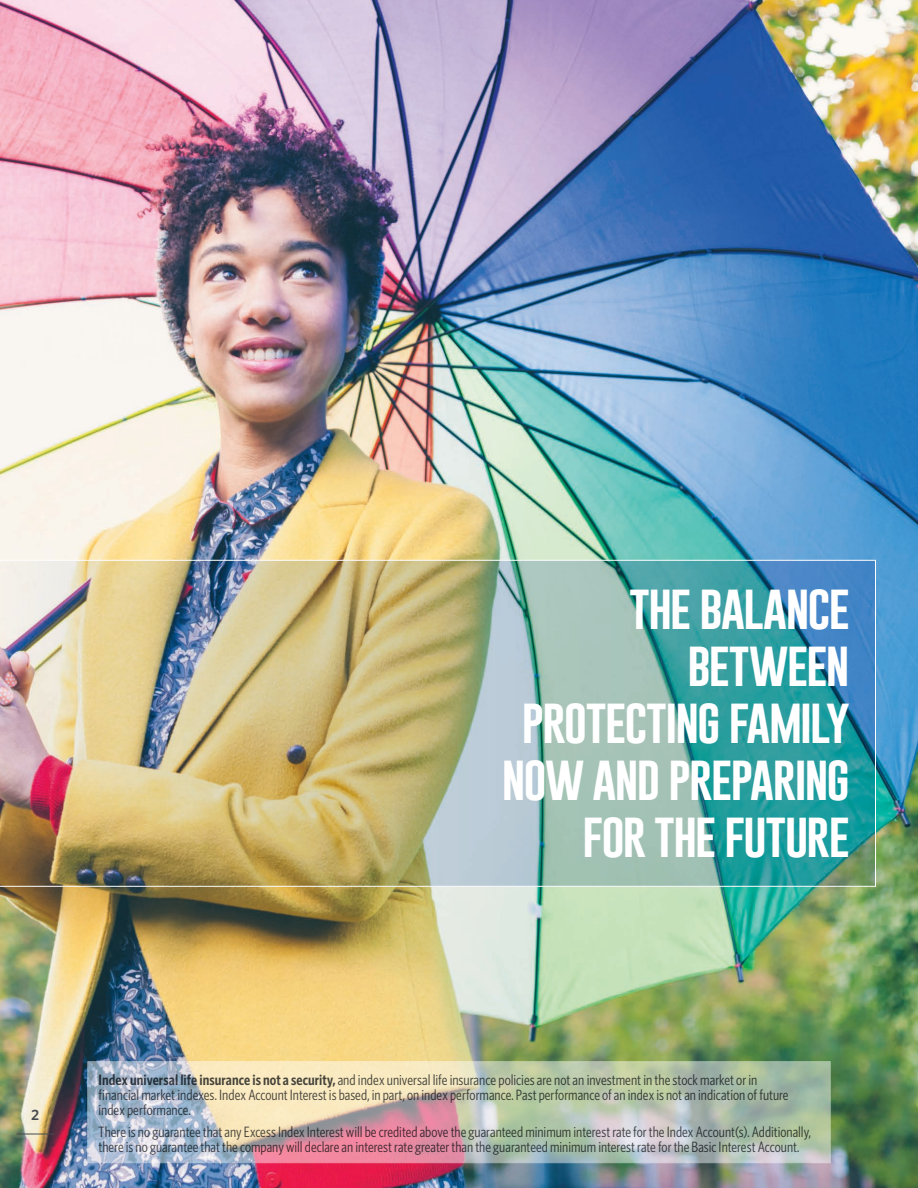
<style>
.page{position:relative;width:918px;height:1188px;background:#fff}
.page>*{position:absolute;margin:0;border:0;box-sizing:border-box;transform-origin:0 0}
.t1{font:46.5px/57px "Gobold";letter-spacing:-.04em;color:#fff;text-align:right}
.t2{font:15px/15px "Whitney Condensed";color:#474a4e}
.t3{font:600 15px "Whitney";color:#474a4e}
.s1{font-weight:600}
</style>
<div class="page">
<img style="left:0;top:0;width:918px;height:1188px">
<img style="left:0;top:560px;width:876px;height:327px">
<svg style="left:89px;top:1063px;width:739px;height:98px"></svg>
<hr style="left:17px;top:1134px;width:37px;height:1px;background:#474a4e">
<h1 class="t1" style="left:502px;top:579px;width:350px">THE BALANCE<br>BETWEEN<br>PROTECTING FAMILY<br>NOW AND PREPARING<br>FOR THE FUTURE</h1>
<p class="t3" style="left:31px;top:1105px;width:10px">2</p>
<p class="t2" style="left:99px;top:1072px;width:692px"><span class="s1">Index universal life insurance is not a security,</span> and index universal life insurance policies are not an investment in the stock market or in financial market indexes. Index Account Interest is based, in part, on index performance. Past performance of an index is not an indication of future index performance.</p>
<p class="t2" style="left:99px;top:1123px;width:714px">There is no guarantee that any Excess Index Interest will be credited above the guaranteed minimum interest rate for the Index Account(s). Additionally, there is no guarantee that the company will declare an interest rate greater than the guaranteed minimum interest rate for the Basic Interest Account.</p>
</div>
